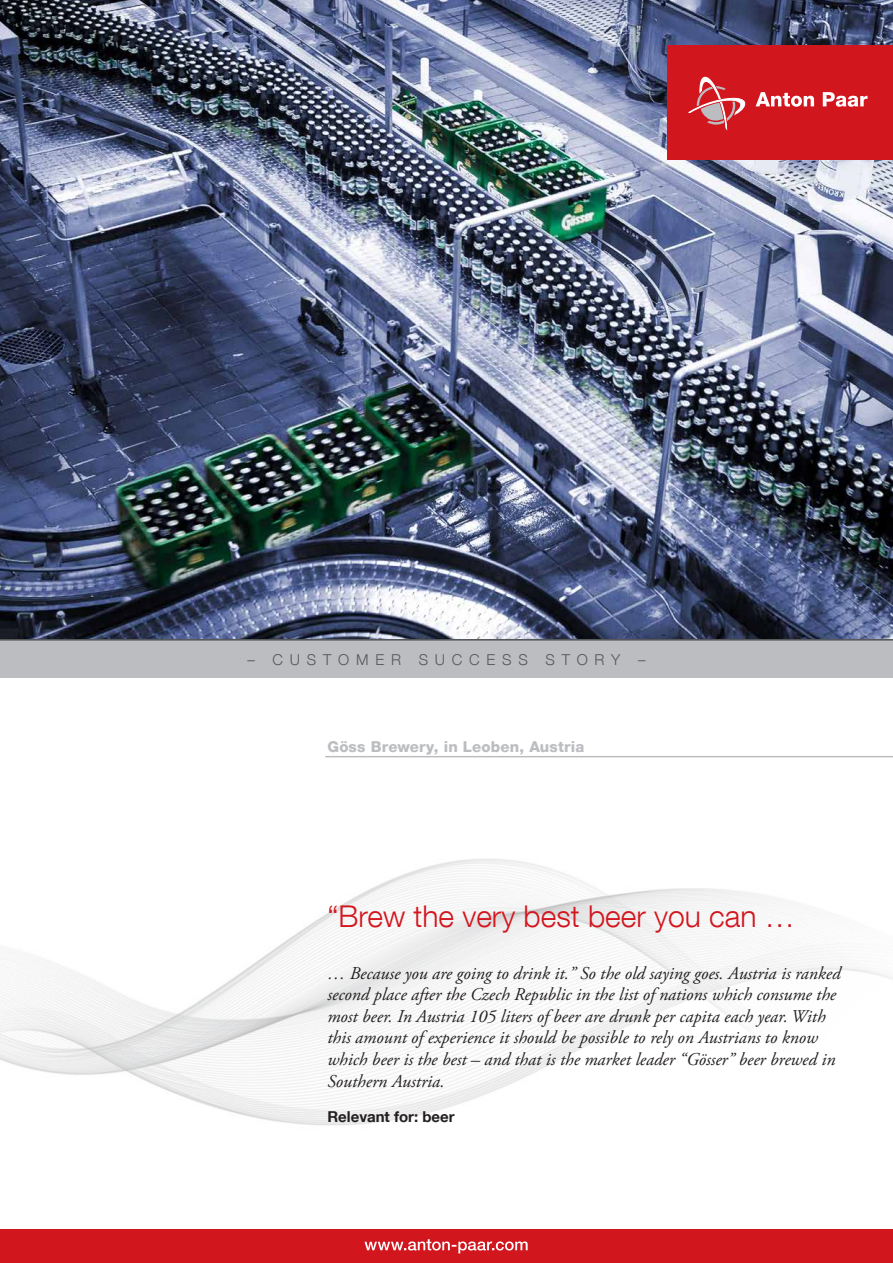
<style>
.page{position:relative;width:893px;height:1263px;background:#fff}
.page>*{position:absolute;margin:0;border:0;box-sizing:border-box;transform-origin:0 0}
.t1{font:300 30px "Helvetica Neue LT Com";color:#d2161e}
.t2{font:italic 18px/21.6px "Adobe Garamond Pro";color:#231f20}
.t3{font:800 15px "Helvetica Neue LT Com";letter-spacing:.01em;color:#bcbdc0}
.t4{font:300 15px "Helvetica Neue LT Com";letter-spacing:.45em;color:#57585a}
.t5{font:700 15px "Helvetica Neue LT Com";color:#231f20}
</style>
<div class="page">
<img style="left:0;top:859px;width:893px;height:267px">
<img style="left:0;top:0;width:893px;height:639px">
<div style="left:0;top:640px;width:893px;height:38px;background:#bcbdc0"></div>
<hr style="left:0;top:639px;width:893px;height:2px;background:#57585a">
<hr style="left:325px;top:756px;width:568px;height:1px;background:#bcbdc0">
<div style="left:668px;top:45px;width:225px;height:114px;background:#d2161e"></div>
<svg style="left:689px;top:76px;width:57px;height:53px"></svg>
<svg style="left:756px;top:92px;width:58px;height:15px"></svg>
<svg style="left:823px;top:92px;width:44px;height:15px"></svg>
<div style="left:0;top:1229px;width:893px;height:34px;background:#d2161e"></div>
<svg style="left:364px;top:1239px;width:164px;height:14px"></svg>
<p class="t4" style="left:247px;top:650px;width:400px">– CUSTOMER SUCCESS STORY –</p>
<p class="t3" style="left:327px;top:737px;width:258px">Göss Brewery, in Leoben, Austria</p>
<h1 class="t1" style="left:327px;top:898px;width:469px">“Brew the very best beer you can …</h1>
<p class="t2" style="left:327px;top:962px;width:515px">… Because you are going to drink it.” So the old saying goes. Austria is ranked second place after the Czech Republic in the list of nations which consume the most beer. In Austria 105 liters of beer are drunk per capita each year. With this amount of experience it should be possible to rely on Austrians to know which beer is the best – and that is the market leader “Gösser” beer brewed in Southern Austria.</p>
<p class="t5" style="left:327px;top:1107px;width:129px">Relevant for: beer</p>
</div>
